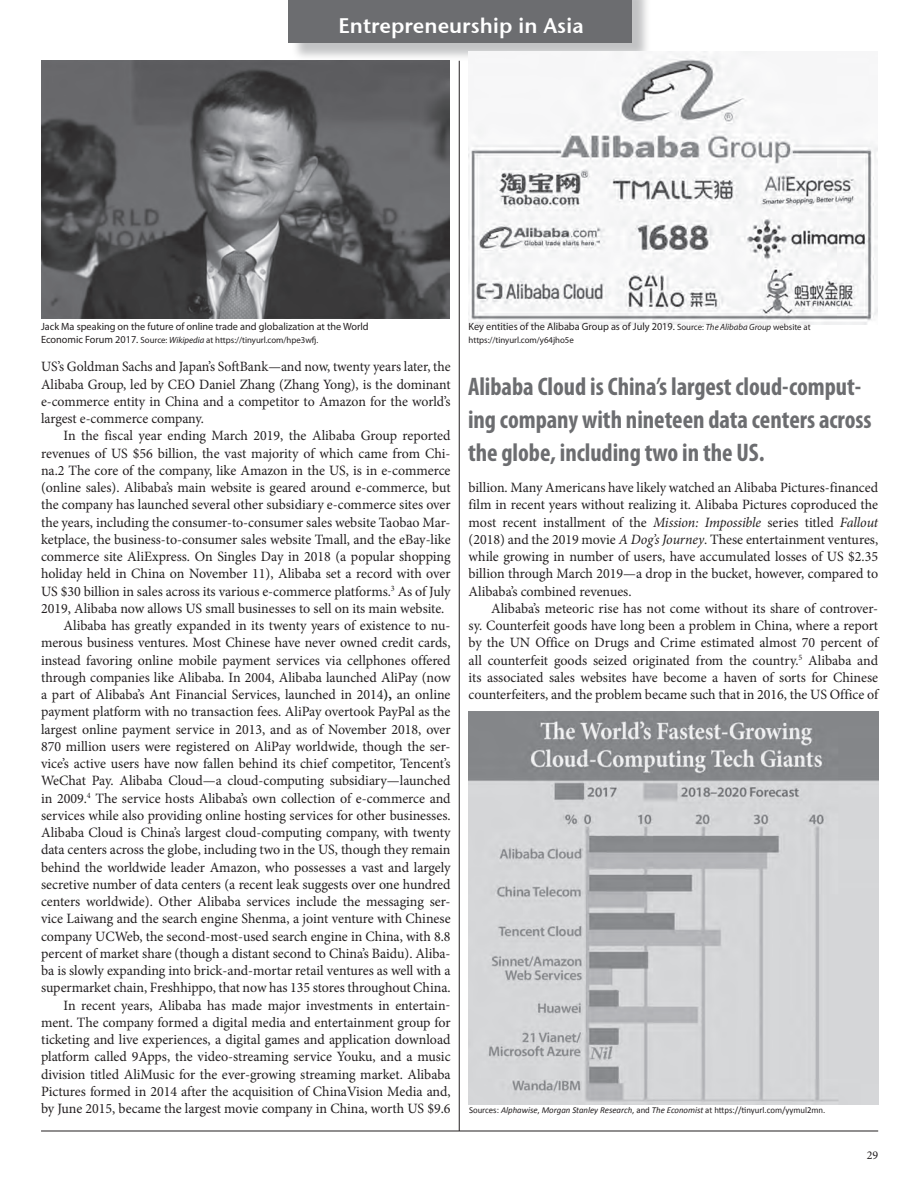
<style>
.page{position:relative;width:918px;height:1188px;background:#fff}
.page>*{position:absolute;margin:0;border:0;box-sizing:border-box;transform-origin:0 0}
.t1{font:700 condensed 25.5px/33px "Myriad Pro";color:#6c6d70}
.t2{font:21px "Stone Sans Sem ITCTT Semi";color:#fff}
.t3{font:14.25px/17.2px "Minion Pro";color:#231f20;text-align:justify}
.t4{font:12px "Minion Pro";color:#231f20}
.t5{font:10.5px "Myriad Pro";color:#231f20}
.t6{font:9px "Myriad Pro";color:#231f20}
.t7{font:9px "Calibri";color:#231f20}
.s1{font-size:10.5px}
.s2{font-style:italic}
.s3{font-weight:700}
.s4{font-size:9px}
.s5{font-style:italic;font-size:9px}
</style>
<div class="page">
<hr style="left:459px;top:61px;width:1px;height:1070px;background:#231f20">
<div style="left:291px;top:0;width:360px;height:61px;background:#808285;opacity:.48"></div>
<div style="left:289px;top:0;width:343px;height:43px;background:#6c6d70"></div>
<img style="left:469px;top:711px;width:409px;height:394px">
<img style="left:41px;top:61px;width:408px;height:257px">
<img style="left:469px;top:52px;width:409px;height:272px">
<hr style="left:41px;top:1131px;width:837px;height:1px;background:#231f20">
<h2 class="t2" style="left:339px;top:8px;width:247px">Entrepreneurship in Asia</h2>
<p class="t5" style="left:41px;top:320px;width:329px">Jack Ma speaking on the future of online trade and globalization at the World</p>
<p class="t6" style="left:41px;top:334px;width:279px"><span class="s1">Economic Forum 2017.</span> Source: <span class="s2">Wikipedia</span> at https://tinyurl.com/hpe3wfj.</p>
<p class="t3" style="left:41px;top:358px;width:411px">US’s Goldman Sachs and Japan’s SoftBank—and now, twenty years later, the Alibaba Group, led by CEO Daniel Zhang (Zhang Yong), is the dominant e-commerce entity in China and a competitor to Amazon for the world’s largest e-commerce company.</p>
<p class="t3" style="left:64px;top:427px;width:389px">In the fiscal year ending March 2019, the Alibaba Group reported</p>
<p class="t3" style="left:41px;top:444px;width:411px">revenues of US $56 billion, the vast majority of which came from Chi-</p>
<p class="t3" style="left:41px;top:462px;width:411px">na.2 The core of the company, like Amazon in the US, is in e-commerce</p>
<p class="t3" style="left:41px;top:479px;width:411px">(online sales). Alibaba’s main website is geared around e-commerce, but</p>
<p class="t3" style="left:41px;top:496px;width:411px">the company has launched several other subsidiary e-commerce sites over</p>
<p class="t3" style="left:41px;top:513px;width:411px">the years, including the consumer-to-consumer sales website Taobao Mar-</p>
<p class="t3" style="left:41px;top:531px;width:411px">ketplace, the business-to-consumer sales website Tmall, and the eBay-like</p>
<p class="t3" style="left:41px;top:548px;width:411px">commerce site AliExpress. On Singles Day in 2018 (a popular shopping</p>
<p class="t3" style="left:41px;top:565px;width:411px">holiday held in China on November 11), Alibaba set a record with over</p>
<p class="t3" style="left:41px;top:582px;width:411px">US $30 billion in sales across its various e-commerce platforms.<sup>3</sup> As of July</p>
<p class="t3" style="left:41px;top:600px;width:405px">2019, Alibaba now allows US small businesses to sell on its main website.</p>
<p class="t3" style="left:64px;top:617px;width:389px">Alibaba has greatly expanded in its twenty years of existence to nu-</p>
<p class="t3" style="left:41px;top:634px;width:411px">merous business ventures. Most Chinese have never owned credit cards,</p>
<p class="t3" style="left:41px;top:651px;width:411px">instead favoring online mobile payment services via cellphones offered</p>
<p class="t3" style="left:41px;top:669px;width:411px">through companies like Alibaba. In 2004, Alibaba launched AliPay (now</p>
<p class="t3" style="left:41px;top:686px;width:411px">a part of Alibaba’s Ant Financial Services, launched in 2014<span class="s3">),</span> an online</p>
<p class="t3" style="left:41px;top:703px;width:411px">payment platform with no transaction fees. AliPay overtook PayPal as the</p>
<p class="t3" style="left:41px;top:720px;width:411px">largest online payment service in 2013, and as of November 2018, over</p>
<p class="t3" style="left:41px;top:738px;width:411px">870 million users were registered on AliPay worldwide, though the ser-</p>
<p class="t3" style="left:41px;top:755px;width:411px">vice’s active users have now fallen behind its chief competitor, Tencent’s</p>
<p class="t3" style="left:41px;top:772px;width:411px">WeChat Pay. Alibaba Cloud—a cloud-computing subsidiary—launched</p>
<p class="t3" style="left:41px;top:789px;width:411px">in 2009.<sup>4</sup> The service hosts Alibaba’s own collection of e-commerce and</p>
<p class="t3" style="left:41px;top:807px;width:411px">services while also providing online hosting services for other businesses.</p>
<p class="t3" style="left:41px;top:824px;width:411px">Alibaba Cloud is China’s largest cloud-computing company, with twenty</p>
<p class="t3" style="left:41px;top:841px;width:411px">data centers across the globe, including two in the US, though they remain</p>
<p class="t3" style="left:41px;top:858px;width:411px">behind the worldwide leader Amazon, who possesses a vast and largely</p>
<p class="t3" style="left:41px;top:876px;width:411px">secretive number of data centers (a recent leak suggests over one hundred</p>
<p class="t3" style="left:41px;top:893px;width:411px">centers worldwide). Other Alibaba services include the messaging ser-</p>
<p class="t3" style="left:41px;top:910px;width:411px">vice Laiwang and the search engine Shenma, a joint venture with Chinese</p>
<p class="t3" style="left:41px;top:927px;width:411px">company UCWeb, the second-most-used search engine in China, with 8.8</p>
<p class="t3" style="left:41px;top:945px;width:411px">percent of market share (though a distant second to China’s Baidu). Aliba-</p>
<p class="t3" style="left:41px;top:962px;width:411px">ba is slowly expanding into brick-and-mortar retail ventures as well with a</p>
<p class="t3" style="left:41px;top:979px;width:411px">supermarket chain, Freshhippo, that now has 135 stores throughout China.</p>
<p class="t3" style="left:64px;top:996px;width:389px">In recent years, Alibaba has made major investments in entertain-</p>
<p class="t3" style="left:41px;top:1014px;width:411px">ment. The company formed a digital media and entertainment group for</p>
<p class="t3" style="left:41px;top:1031px;width:411px">ticketing and live experiences, a digital games and application download</p>
<p class="t3" style="left:41px;top:1048px;width:411px">platform called 9Apps, the video-streaming service Youku, and a music</p>
<p class="t3" style="left:41px;top:1065px;width:411px">division titled AliMusic for the ever-growing streaming market. Alibaba</p>
<p class="t3" style="left:41px;top:1083px;width:411px">Pictures formed in 2014 after the acquisition of ChinaVision Media and,</p>
<p class="t3" style="left:41px;top:1100px;width:411px">by June 2015, became the largest movie company in China, worth US $9.6</p>
<p class="t5" style="left:469px;top:320px;width:344px">Key entities of the Alibaba Group as of July 2019. <span class="s4">Source:</span> <span class="s5">The Alibaba Group</span> <span class="s4">website at</span></p>
<p class="t6" style="left:469px;top:334px;width:107px">https://tinyurl.com/y64jho5e</p>
<h1 class="t1" style="left:468px;top:369px;width:405px">Alibaba Cloud is China’s largest cloud-comput&shy;ing company with nineteen data centers across the globe, including two in the US.</h1>
<p class="t3" style="left:469px;top:479px;width:411px">billion. Many Americans have likely watched an Alibaba Pictures-financed film in recent years without realizing it. Alibaba Pictures coproduced the most recent installment of the <span class="s2">Mission: Impossible</span> series titled <span class="s2">Fallout </span>(2018) and the 2019 movie <span class="s2">A Dog’s Journey</span>. These entertainment ventures, while growing in number of users, have accumulated losses of US $2.35 billion through March 2019—a drop in the bucket, however, compared to Alibaba’s combined revenues.</p>
<p class="t3" style="left:469px;top:600px;width:411px;text-indent:23px">Alibaba’s meteoric rise has not come without its share of controver&shy;sy. Counterfeit goods have long been a problem in China, where a report by the UN Office on Drugs and Crime estimated almost 70 percent of all counterfeit goods seized originated from the country.<sup>5</sup> Alibaba and its associated sales websites have become a haven of sorts for Chinese counterfeiters, and the problem became such that in 2016, the US Office of</p>
<p class="t7" style="left:469px;top:1105px;width:358px">Sources: <span class="s2">Alphawise</span>, <span class="s2">Morgan Stanley Research</span>, and <span class="s2">The Economist</span> at https://tinyurl.com/yymul2mn.</p>
<p class="t4" style="left:867px;top:1147px;width:13px">29</p>
</div>
